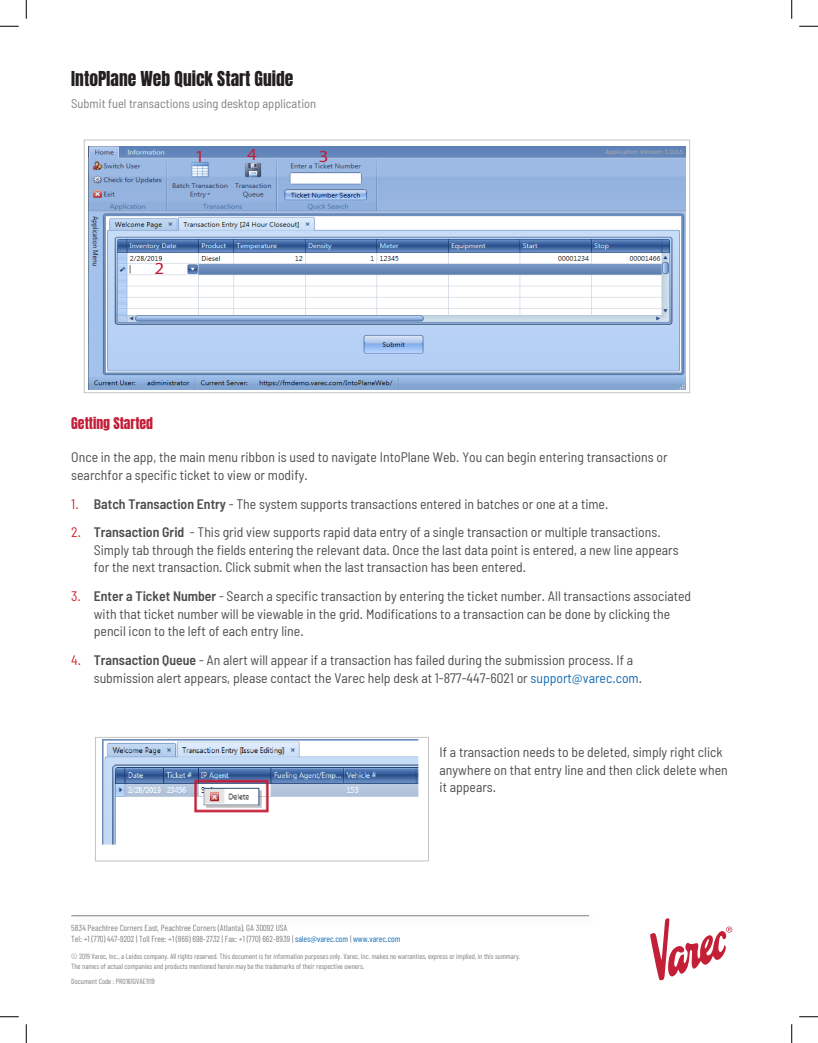
<style>
.page{position:relative;width:818px;height:1043px;background:#fff}
.page>*{position:absolute;margin:0;border:0;box-sizing:border-box;transform-origin:0 0}
.Highlights_2nd_Page{font:17.5px "Anton";color:#231f20}
.t1{font:16.88px "Myriad Pro";color:#c31e38;scale:1.12 1}
.Body_Heading{font:semi-condensed 13.75px/17.5px "Barlow";color:#4b4c4d}
.Body_Heading-2{font:13.75px "Anton";color:#c31e38}
.Highlights_2nd_Page-2{font:semi-condensed 12.5px "Barlow";color:#808083}
.t2{font:8.75px/10px "Barlow Condensed";color:#808083}
.t3{font:7.5px/10px "Barlow Condensed";color:#808083}
.s1{color:#d1232a}
.s2{font-weight:600}
.s3{color:#156db4}
</style>
<div class="page">
<svg style="left:650px;top:918px;width:82px;height:62px"></svg>
<div style="left:68px;top:911px;width:531px;height:16px;background:#231f20;opacity:.3"></div>
<hr style="left:71px;top:915px;width:518px;height:1px;background:#808083">
<div style="left:95px;top:737px;width:334px;height:124px;background:#fff;border:1px solid #c3c3c3"></div>
<svg style="left:84px;top:140px;width:606px;height:253px"></svg>
<img style="left:88px;top:147px;width:597px;height:242px">
<img style="left:103px;top:740px;width:315px;height:104px">
<svg style="left:0;top:25px;width:19px;height:2px"></svg>
<svg style="left:799px;top:25px;width:19px;height:2px"></svg>
<svg style="left:0;top:1016px;width:19px;height:1px"></svg>
<svg style="left:799px;top:1016px;width:19px;height:1px"></svg>
<svg style="left:25px;top:0;width:2px;height:19px"></svg>
<svg style="left:25px;top:1024px;width:2px;height:18px"></svg>
<svg style="left:791px;top:0;width:1px;height:19px"></svg>
<svg style="left:791px;top:1024px;width:1px;height:18px"></svg>
<p class="Highlights_2nd_Page" style="left:71px;top:69px;width:223px">IntoPlane Web Quick Start Guide</p>
<p class="Highlights_2nd_Page-2" style="left:71px;top:96px;width:246px">Submit fuel transactions using desktop application</p>
<p class="t1" style="left:195px;top:145px;width:10px">1</p>
<p class="t1" style="left:247px;top:144px;width:10px">4</p>
<p class="t1" style="left:319px;top:145px;width:10px">3</p>
<p class="t1" style="left:154px;top:258px;width:10px">2</p>
<p class="Body_Heading-2" style="left:71px;top:416px;width:83px">Getting Started</p>
<p class="Body_Heading" style="left:71px;top:448px;width:597px">Once in the app, the main menu ribbon is used to navigate IntoPlane Web. You can begin entering transactions or searchfor a specific ticket to view or modify.</p>
<p class="Body_Heading" style="left:71px;top:494px;width:538px"><span class="s1">1.</span> <span class="s2">Batch Transaction Entry</span> - The system supports transactions entered in batches or one at a time.</p>
<p class="Body_Heading" style="left:94px;top:523px;width:586px;text-indent:-22px"><span class="s1">2.</span> <span class="s2">Transaction Grid</span> - This grid view supports rapid data entry of a single transaction or multiple transactions.<br>Simply tab through the fields entering the relevant data. Once the last data point is entered, a new line appears for the next transaction. Click submit when the last transaction has been entered.</p>
<p class="Body_Heading" style="left:94px;top:587px;width:599px;text-indent:-22px"><span class="s1">3.</span> <span class="s2">Enter a Ticket Number</span> - Search a specific transaction by entering the ticket number. All transactions associated with that ticket number will be viewable in the grid. Modifications to a transaction can be done by clicking the pencil icon to the left of each entry line.</p>
<p class="Body_Heading" style="left:94px;top:651px;width:549px;text-indent:-22px"><span class="s1">4.</span> <span class="s2">Transaction Queue</span> - An alert will appear if a transaction has failed during the submission process. If a submission alert appears, please contact the Varec help desk at 1-877-447-6021 or <span class="s3">support@varec.com</span>.</p>
<p class="Body_Heading" style="left:439px;top:743px;width:290px">If a transaction needs to be deleted, simply right click anywhere on that entry line and then click delete when it appears.</p>
<p class="t2" style="left:71px;top:923px;width:331px">5834 Peachtree Corners East, Peachtree Corners (Atlanta), GA 30092 USA<br>Tel: +1 (770) 447-9202 | Toll Free: +1 (866) 698-2732 | Fax: +1 (770) 662-8939 | <span class="s3">sales@varec.com</span> | <span class="s3">www.varec.com</span></p>
<p class="t3" style="left:71px;top:951px;width:450px">© 2019 Varec, Inc., a Leidos company. All rights reserved. This document is for information purposes only. Varec, Inc. makes no warranties, express or implied, in this summary.<br>The names of actual companies and products mentioned herein may be the trademarks of their respective owners.</p>
<p class="t3" style="left:71px;top:976px;width:85px">Document Code : PRO161GVAE1119</p>
</div>
